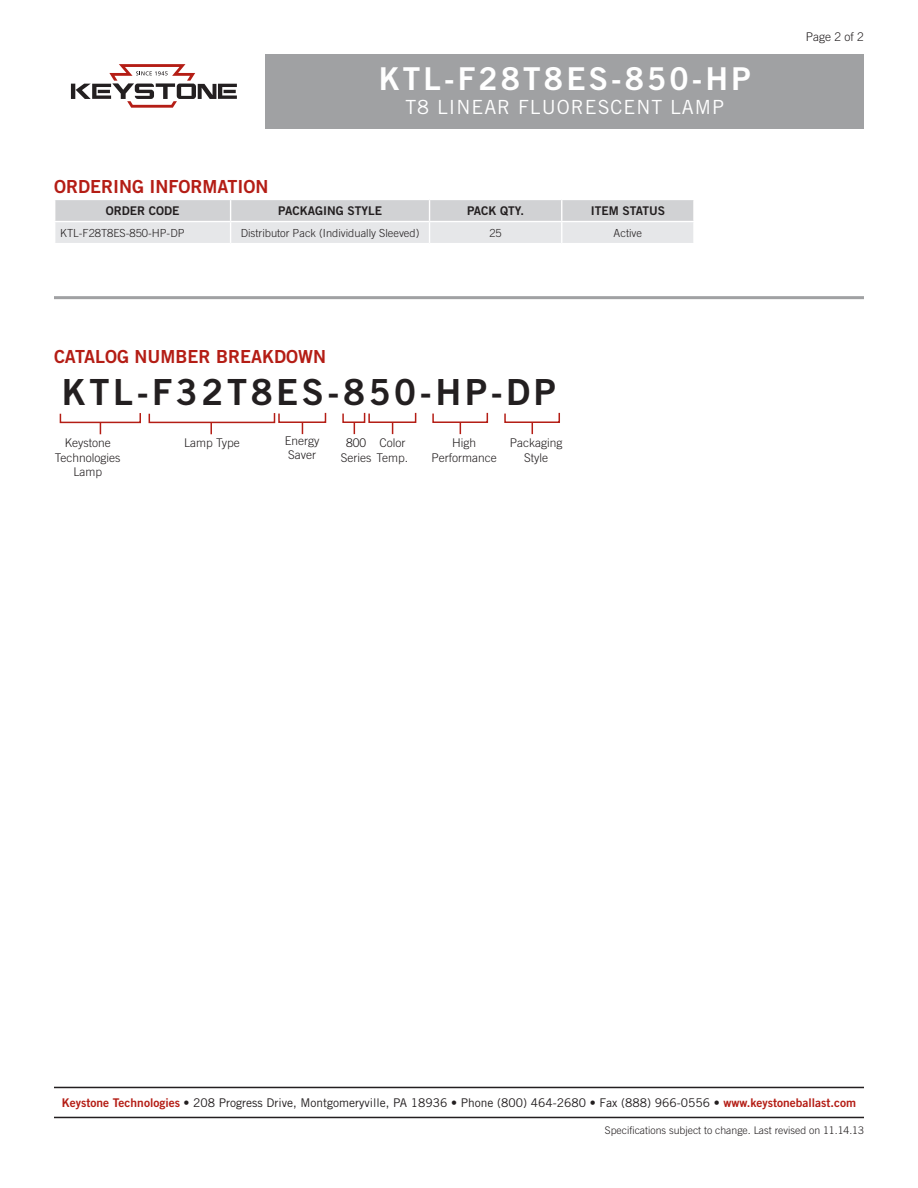
<style>
.page{position:relative;width:918px;height:1188px;background:#fff}
.page>*{position:absolute;margin:0;border:0;box-sizing:border-box;transform-origin:0 0}
.t1{font:36px "Trade Gothic Bold Two";letter-spacing:.1em;color:#231f20}
.t2{font:31.5px "Trade Gothic Bold Two";letter-spacing:.1em;color:#fff}
.t3{font:19.5px "Trade Gothic";letter-spacing:.05em;color:#fff}
.t4{font:18px "Trade Gothic Bold Two";color:#b41d15}
.t5{font:12px "Trade Gothic";color:#231f20}
.t6{font:300 12px/14.4px "Trade Gothic";color:#231f20;text-align:center}
.t7{font:12px "Trade Gothic Bold Two";color:#231f20}
.t8{font:300 11.1px "Trade Gothic";color:#231f20}
.t9{font:300 10.5px "Trade Gothic";color:#231f20}
.s1{font-family:"Trade Gothic Bold Two";color:#b41d15}
.s2{font-family:"Trade Gothic Bold Two"}
</style>
<div class="page">
<div style="left:266px;top:54px;width:598px;height:74px;background:#a0a1a3"></div>
<svg style="left:71px;top:64px;width:166px;height:44px"></svg>
<hr style="left:54px;top:1117px;width:810px;height:1px;background:#231f20">
<hr style="left:54px;top:1087px;width:810px;height:1px;background:#231f20">
<svg style="left:55px;top:200px;width:639px;height:43px;background:#dcdddf"></svg>
<hr style="left:693px;top:222px;width:2px;height:21px;background:#fff">
<hr style="left:54px;top:296px;width:810px;height:3px;background:#a0a1a3">
<svg style="left:59px;top:413px;width:82px;height:21px"></svg>
<svg style="left:148px;top:412px;width:179px;height:22px"></svg>
<svg style="left:342px;top:412px;width:75px;height:22px"></svg>
<svg style="left:432px;top:412px;width:57px;height:22px"></svg>
<svg style="left:504px;top:412px;width:56px;height:22px"></svg>
<p class="t2" style="left:379px;top:60px;width:374px">KTL-F28T8ES-850-HP</p>
<p class="t3" style="left:406px;top:95px;width:320px">T8 LINEAR FLUORESCENT LAMP</p>
<p class="t4" style="left:54px;top:176px;width:216px">ORDERING INFORMATION</p>
<p class="t7" style="left:106px;top:204px;width:75px">ORDER CODE</p>
<p class="t7" style="left:278px;top:204px;width:105px">PACKAGING STYLE</p>
<p class="t7" style="left:467px;top:204px;width:59px">PACK QTY.</p>
<p class="t7" style="left:591px;top:204px;width:76px">ITEM STATUS</p>
<p class="t8" style="left:60px;top:226px;width:126px">KTL-F28T8ES-850-HP-DP</p>
<p class="t8" style="left:241px;top:226px;width:180px">Distributor Pack (Individually Sleeved)</p>
<p class="t8" style="left:489px;top:226px;width:14px">25</p>
<p class="t8" style="left:614px;top:226px;width:30px">Active</p>
<p class="t4" style="left:54px;top:346px;width:274px">CATALOG NUMBER BREAKDOWN</p>
<p class="t1" style="left:62px;top:370px;width:495px">KTL-F32T8ES-850-HP-DP</p>
<p class="t6" style="left:55px;top:436px;width:67px">Keystone<br>Technologies</p>
<p class="t6" style="left:73px;top:464px;width:30px">Lamp</p>
<p class="t6" style="left:285px;top:433px;width:36px;text-align:left">Energy<br>Saver</p>
<p class="t6" style="left:452px;top:435px;width:25px">High</p>
<p class="t6" style="left:184px;top:436px;width:57px">Lamp Type</p>
<p class="t6" style="left:341px;top:435px;width:69px;text-align:right">Color<br>Series Temp.</p>
<p class="t6" style="left:510px;top:435px;width:54px">Packaging<br>Style</p>
<p class="t6" style="left:346px;top:435px;width:22px">800</p>
<p class="t6" style="left:432px;top:450px;width:67px">Performance</p>
<p class="t6" style="left:806px;top:29px;width:60px">Page 2 of 2</p>
<p class="t5" style="left:62px;top:1095px;width:796px"><span class="s1">Keystone Technologies</span> <span class="s2">•</span> 208 Progress Drive, Montgomeryville, PA 18936 <span class="s2">•</span> Phone (800) 464-2680 <span class="s2">•</span> Fax (888) 966-0556 • <span class="s1">www.keystoneballast.com</span></p>
<p class="t9" style="left:605px;top:1124px;width:261px">Specifications subject to change. Last revised on 11.14.13</p>
</div>
